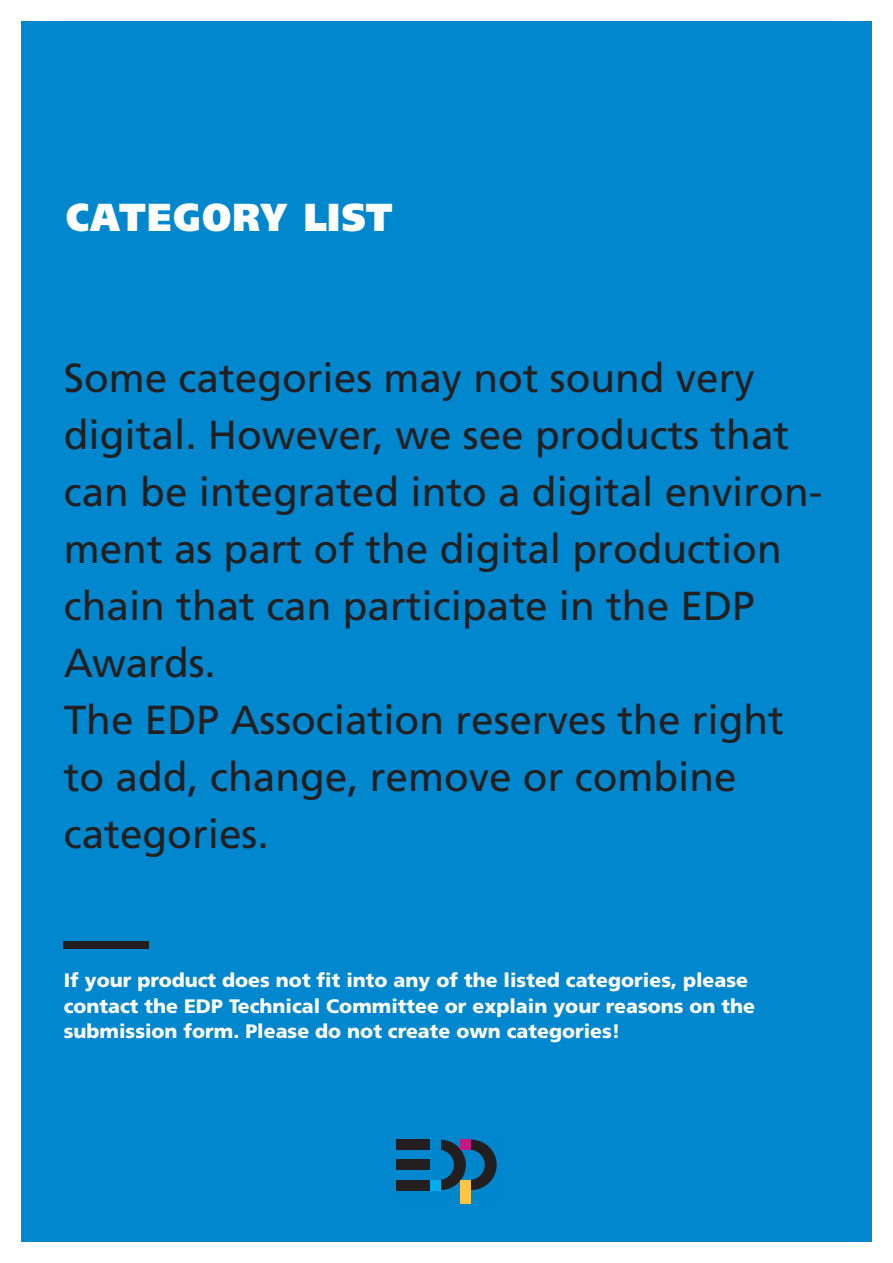
<style>
.page{position:relative;width:893px;height:1263px;background:#fff}
.page>*{position:absolute;margin:0;border:0;box-sizing:border-box;transform-origin:0 0}
.t1{font:40.5px/57px "Frutiger LT Std";color:#231f20}
.t2{font:900 39px "Frutiger";letter-spacing:.05em;color:#fff;scale:.9 1}
.t3{font:900 19.5px/25.5px "Frutiger LT Std";color:#fff}
</style>
<div class="page">
<div style="left:21px;top:21px;width:851px;height:1221px;background:#0087cd"></div>
<div style="left:64px;top:941px;width:85px;height:8px;background:#231f20"></div>
<div style="left:446px;top:1140px;width:51px;height:50px;background:#231f20;border-radius:50%"></div>
<div style="left:454px;top:1150px;width:31px;height:30px;background:#0086cd;border-radius:50%"></div>
<div style="left:447px;top:1140px;width:24px;height:50px;background:#0086cd"></div>
<div style="left:415px;top:1140px;width:51px;height:50px;background:#231f20;border-radius:50%"></div>
<div style="left:423px;top:1150px;width:31px;height:30px;background:#0086cd;border-radius:50%"></div>
<div style="left:430px;top:1140px;width:10px;height:50px;background:#0086cd"></div>
<div style="left:396px;top:1140px;width:34px;height:50px;background:#0087cd"></div>
<div style="left:430px;top:1180px;width:10px;height:10px;background:#00aeef"></div>
<div style="left:461px;top:1180px;width:10px;height:23px;background:#fec542"></div>
<div style="left:461px;top:1140px;width:10px;height:10px;background:#c61882"></div>
<div style="left:396px;top:1140px;width:34px;height:10px;background:#231f20"></div>
<div style="left:396px;top:1160px;width:34px;height:10px;background:#231f20"></div>
<div style="left:396px;top:1180px;width:34px;height:10px;background:#231f20"></div>
<p class="t2" style="left:66px;top:202px;width:364px">CATEGORY LIST</p>
<p class="t1" style="left:64px;top:352px;width:760px">Some categories may not sound very digital. However, we see products that can be integrated into a digital environ&shy;ment as part of the digital production chain that can participate in the EDP<br>Awards.<br>The EDP Association reserves the right to add, change, remove or combine categories.</p>
<p class="t3" style="left:64px;top:969px;width:693px">If your product does not fit into any of the listed categories, please contact the EDP Technical Committee or explain your reasons on the submission form. Please do not create own categories!</p>
</div>
